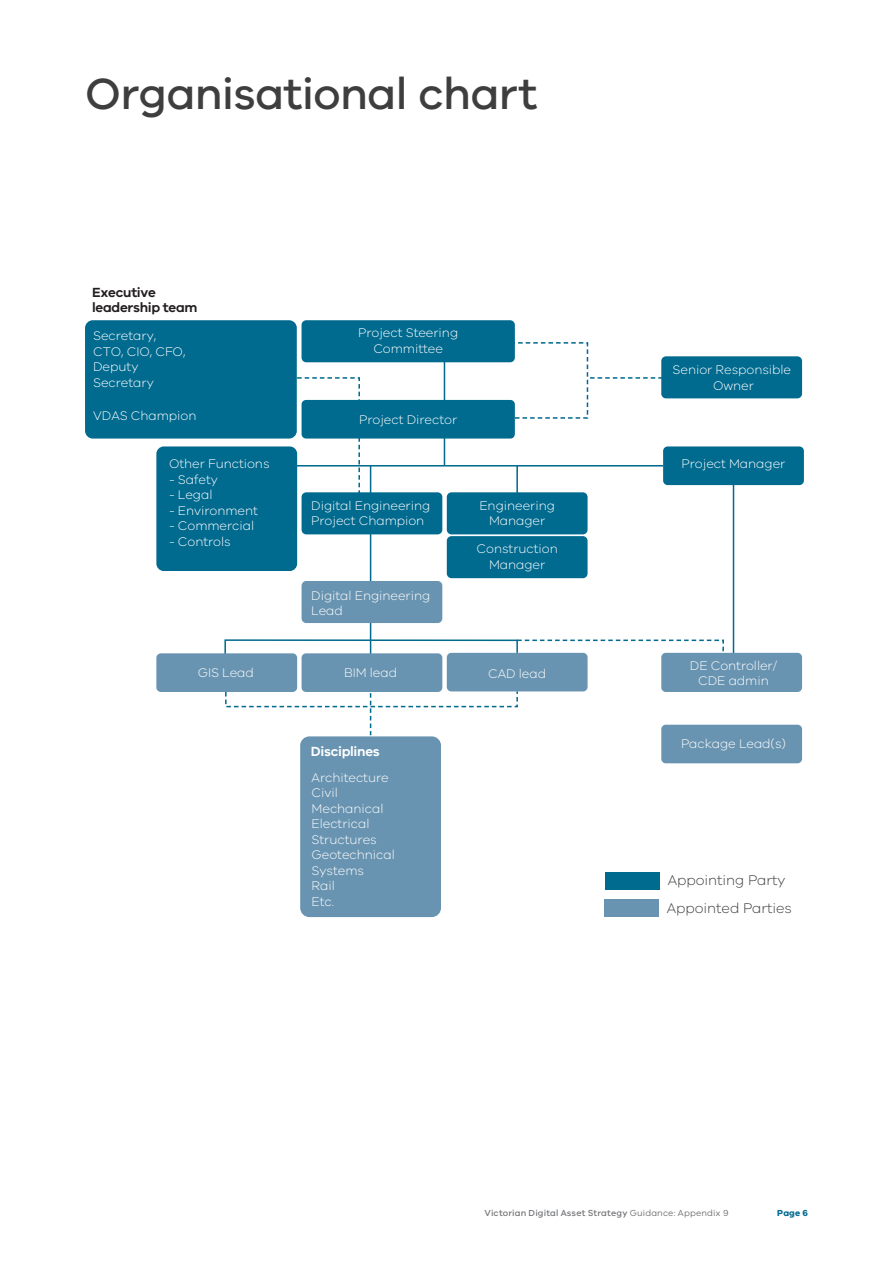
<style>
.page{position:relative;width:893px;height:1263px;background:#fff}
.page>*{position:absolute;margin:0;border:0;box-sizing:border-box;transform-origin:0 0}
.Heading_A_2019{font:500 45px "VIC";letter-spacing:-.015em;color:#3e3e3f}
.t1{font:300 14.4px "VIC";letter-spacing:-.005em;color:#3e3e3f}
.t2{font:600 13.65px/15.1px "VIC";letter-spacing:-.02em;color:#231f20}
.t3{font:600 13.65px "VIC";letter-spacing:-.02em;color:#fff}
.t4{font:300 12.9px/15.5px "VIC";letter-spacing:-.005em;color:#fff;text-align:center}
.t5{font:500 9px "VIC";letter-spacing:.015em;color:#727376}
.t6{font:700 9px "VIC";color:#006a8f}
.s1{font-weight:400}
</style>
<div class="page">
<div style="left:300px;top:736px;width:141px;height:181px;background:#6994b1;border-radius:9px"></div>
<div style="left:85px;top:320px;width:212px;height:119px;background:#006a8f;border-radius:8px"></div>
<div style="left:156px;top:446px;width:141px;height:125px;background:#006a8f;border-radius:7px"></div>
<div style="left:447px;top:492px;width:141px;height:42px;background:#006a8f;border-radius:5px"></div>
<div style="left:447px;top:536px;width:141px;height:42px;background:#006a8f;border-radius:5px"></div>
<div style="left:661px;top:356px;width:141px;height:42px;background:#006a8f;border-radius:5px"></div>
<div style="left:663px;top:446px;width:141px;height:39px;background:#006a8f;border-radius:5px"></div>
<div style="left:447px;top:653px;width:141px;height:38px;background:#6994b1;border-radius:5px"></div>
<div style="left:661px;top:725px;width:141px;height:38px;background:#6994b1;border-radius:5px"></div>
<hr style="left:733px;top:480px;width:1px;height:193px;background:#006a8f">
<hr style="left:286px;top:465px;width:377px;height:1px;background:#006a8f">
<hr style="left:444px;top:356px;width:1px;height:110px;background:#006a8f">
<hr style="left:516px;top:466px;width:2px;height:31px;background:#006a8f">
<hr style="left:370px;top:466px;width:1px;height:198px;background:#006a8f">
<svg style="left:224px;top:639px;width:501px;height:21px"></svg>
<svg style="left:225px;top:690px;width:294px;height:45px"></svg>
<svg style="left:212px;top:376px;width:149px;height:120px"></svg>
<div style="left:156px;top:653px;width:141px;height:39px;background:#6994b1;border-radius:5px"></div>
<div style="left:661px;top:653px;width:141px;height:39px;background:#6994b1;border-radius:5px"></div>
<div style="left:302px;top:653px;width:140px;height:39px;background:#6994b1;border-radius:5px"></div>
<div style="left:302px;top:400px;width:213px;height:39px;background:#006a8f;border-radius:5px"></div>
<div style="left:302px;top:320px;width:213px;height:42px;background:#006a8f;border-radius:5px"></div>
<div style="left:302px;top:492px;width:140px;height:42px;background:#006a8f;border-radius:5px"></div>
<div style="left:302px;top:581px;width:140px;height:42px;background:#6994b1;border-radius:5px"></div>
<div style="left:604px;top:899px;width:55px;height:18px;background:#6994b1"></div>
<div style="left:605px;top:872px;width:55px;height:17px;background:#006a8f"></div>
<svg style="left:590px;top:377px;width:72px;height:2px"></svg>
<p class="Heading_A_2019" style="left:85px;top:67px;width:454px">Organisational chart</p>
<p class="t2" style="left:92px;top:284px;width:107px">Executive leadership team</p>
<p class="t4" style="left:93px;top:328px;width:94px;text-align:left">Secretary,<br>CTO, CIO, CFO,<br>Deputy<br>Secretary</p>
<p class="t4" style="left:93px;top:408px;width:105px">VDAS Champion</p>
<p class="t4" style="left:169px;top:456px;width:102px">Other Functions</p>
<p class="t4" style="left:169px;top:471px;width:50px">- Safety</p>
<p class="t4" style="left:169px;top:487px;width:45px">- Legal</p>
<p class="t4" style="left:169px;top:502px;width:90px">- Environment</p>
<p class="t4" style="left:169px;top:518px;width:87px">- Commercial</p>
<p class="t4" style="left:169px;top:533px;width:63px">- Controls</p>
<p class="t4" style="left:358px;top:325px;width:101px">Project Steering<br>Committee</p>
<p class="t4" style="left:359px;top:412px;width:100px">Project Director</p>
<p class="t4" style="left:311px;top:497px;width:121px;text-align:left">Digital Engineering<br>Project Champion</p>
<p class="t4" style="left:311px;top:587px;width:121px;text-align:left">Digital Engineering<br>Lead</p>
<p class="t4" style="left:479px;top:497px;width:77px">Engineering<br>Manager</p>
<p class="t4" style="left:477px;top:541px;width:83px">Construction<br>Manager</p>
<p class="t4" style="left:672px;top:362px;width:120px">Senior Responsible<br>Owner</p>
<p class="t4" style="left:681px;top:456px;width:105px">Project Manager</p>
<p class="t4" style="left:198px;top:664px;width:58px">GIS Lead</p>
<p class="t4" style="left:344px;top:664px;width:55px">BIM lead</p>
<p class="t4" style="left:690px;top:657px;width:89px">DE Controller/<br>CDE admin</p>
<p class="t4" style="left:488px;top:665px;width:59px">CAD lead</p>
<p class="t3" style="left:311px;top:743px;width:70px">Disciplines</p>
<p class="t4" style="left:312px;top:769px;width:85px;text-align:left">Architecture<br>Civil<br>Mechanical<br>Electrical<br>Structures<br>Geotechnical<br>Systems<br>Rail<br>Etc.</p>
<p class="t4" style="left:681px;top:736px;width:106px">Package Lead(s)</p>
<p class="t1" style="left:668px;top:872px;width:119px">Appointing Party</p>
<p class="t1" style="left:667px;top:899px;width:127px">Appointed Parties</p>
<p class="t5" style="left:484px;top:1207px;width:246px">Victorian Digital Asset Strategy <span class="s1">Guidance: Appendix 9</span></p>
<p class="t6" style="left:777px;top:1207px;width:32px">Page 6</p>
</div>
